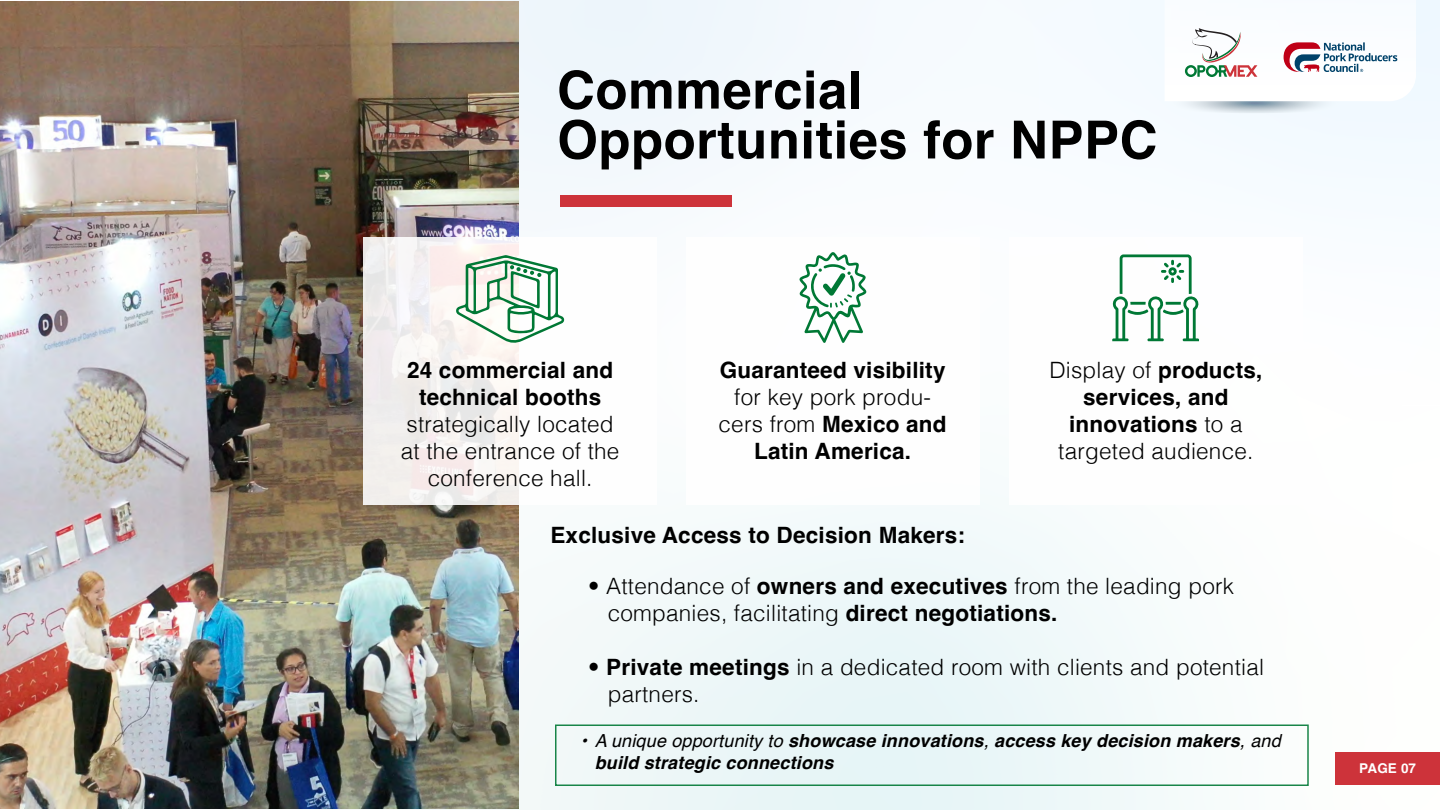
<style>
.page{position:relative;width:1440px;height:810px;background:#fff}
.page>*{position:absolute;margin:0;border:0;box-sizing:border-box;transform-origin:0 0}
.t1{font:700 52.5px/49.9px "Helvetica";letter-spacing:.01em;color:#000}
.t2{font:300 22.5px/27px "Helvetica";letter-spacing:.01em;color:#000;text-align:center}
.t3{font:700 22.5px/27px "Helvetica";letter-spacing:.01em;color:#000;text-align:center}
.t4{font:italic 700 18px/21.6px "Helvetica";letter-spacing:.01em;color:#000}
.t5{font:700 13.5px "Helvetica";letter-spacing:.01em;color:#fff}
.s1{font-weight:700}
.s2{font-weight:300}
.s3{font-weight:400}
</style>
<div class="page">
<div style="left:0;top:0;width:1440px;height:810px;background:linear-gradient(to bottom,#f9fbff,#f4faf9)"></div>
<img style="left:0;top:1px;width:518px;height:808px">
<div style="left:560px;top:195px;width:172px;height:11px;background:#cd333a"></div>
<div style="left:1336px;top:752px;width:104px;height:33px;background:#cd333a"></div>
<svg style="left:363px;top:237px;width:202px;height:268px;fill:#f6f1f0"></svg>
<svg style="left:456px;top:255px;width:108px;height:89px"></svg>
<div style="left:686px;top:237px;width:294px;height:268px;background:#fff"></div>
<div style="left:1009px;top:237px;width:294px;height:268px;background:#fff"></div>
<svg style="left:799px;top:252px;width:68px;height:91px"></svg>
<svg style="left:1112px;top:254px;width:87px;height:87px"></svg>
<div style="left:555px;top:724px;width:754px;height:62px;border:2px solid #007835"></div>
<svg style="left:1185px;top:28px;width:213px;height:49px"></svg>
<svg style="left:1135px;top:92px;width:239px;height:21px"></svg>
<h1 class="t1" style="left:557px;top:71px;width:602px">Commercial<br>Opportunities for NPPC</h1>
<p class="t3" style="left:407px;top:359px;width:208px">24 commercial and technical booths</p>
<p class="t2" style="left:401px;top:408px;width:220px">strategically located at the entrance of the conference hall.</p>
<p class="t3" style="left:720px;top:359px;width:227px">Guaranteed visibility</p>
<p class="t2" style="left:719px;top:381px;width:230px">for key pork produ&shy;cers from <span class="s1">Mexico and<br>Latin America.</span></p>
<p class="t3" style="left:550px;top:525px;width:416px">Exclusive Access to Decision Makers:</p>
<p class="t3" style="left:1049px;top:359px;width:215px"><span class="s2">Display of</span> products, services, and innovations <span class="s2">to a targeted audience.</span></p>
<p class="t2" style="left:608px;top:571px;width:628px;text-align:left;text-indent:-19px">• Attendance of <span class="s1">owners and executives</span> from the leading pork companies, facilitating <span class="s1">direct negotiations.</span></p>
<p class="t2" style="left:608px;top:652px;width:658px;text-align:left;text-indent:-19px">• <span class="s1">Private meetings</span> in a dedicated room with clients and potential partners.</p>
<p class="t4" style="left:595px;top:732px;width:688px;text-indent:-14px"><span class="s3">• A unique opportunity to</span> showcase innovations<span class="s3">,</span> access key decision makers<span class="s3">, and </span>build strategic connections</p>
<p class="t5" style="left:1359px;top:760px;width:58px">PAGE 07</p>
</div>
